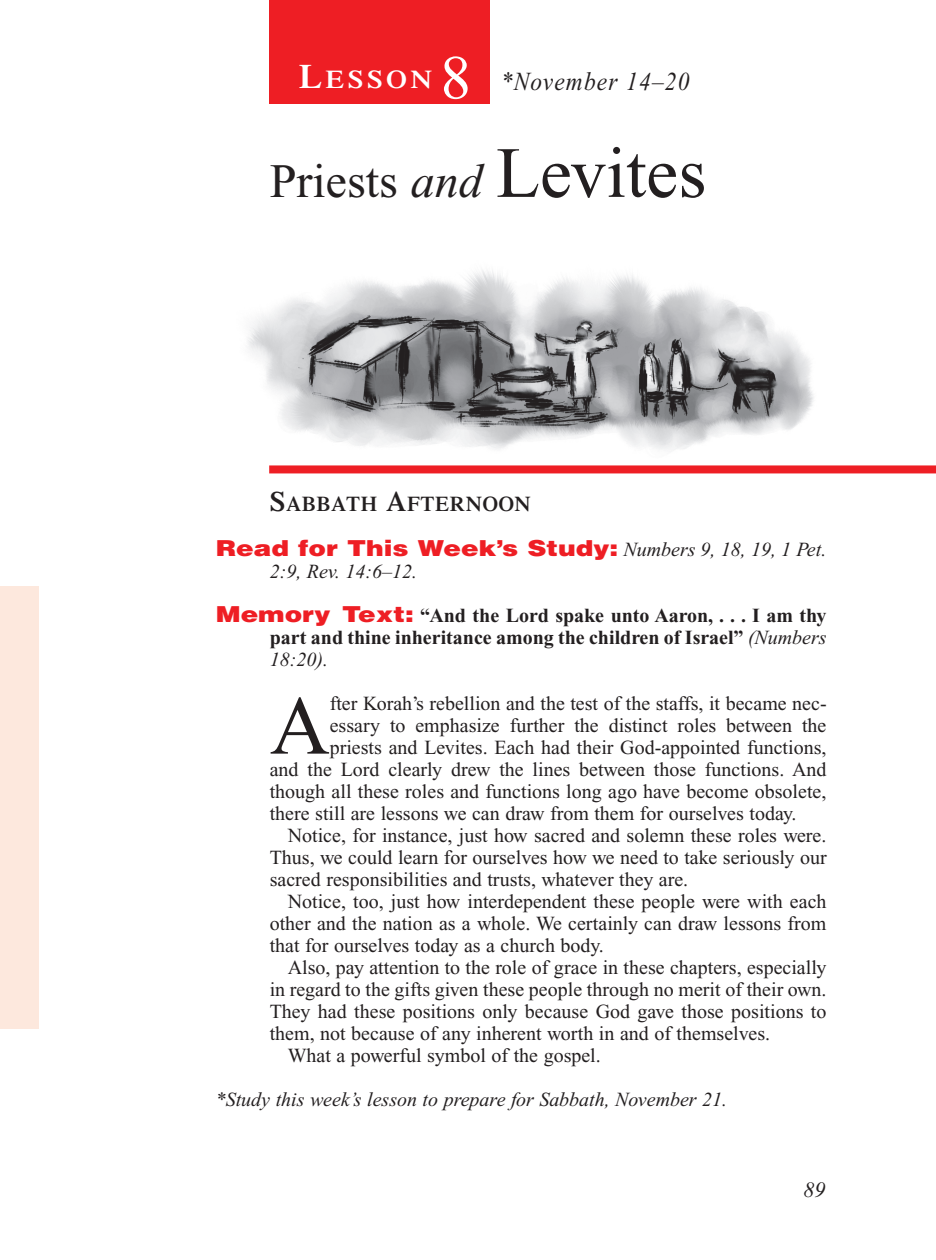
<style>
.page{position:relative;width:936px;height:1260px;background:#fff}
.page>*{position:absolute;margin:0;border:0;box-sizing:border-box;transform-origin:0 0}
.t1{font:83.4px "Times New Roman";color:#231f20}
.t2{font:62px "Times New Roman";color:#fff}
.t3{font:48px "Times New Roman";color:#231f20}
.t4{font:italic 26px "Times New Roman";letter-spacing:.05em;color:#231f20;scale:.9 1}
.t5{font:600 25.6px "Times";letter-spacing:.135em;color:#fff;scale:1.1 1}
.t6{font:900 22px "Helvetica";color:#ee1e24;scale:1.2 1}
.t7{font:italic 22px "Times New Roman";color:#231f20}
.t8{font:600 21px "Times";letter-spacing:.035em;color:#231f20}
.t9{font:20px "Times New Roman";color:#231f20}
.t10{font:700 20px/22px "Times New Roman";color:#231f20;text-align:justify}
.t11{font:italic 20px "Times New Roman";color:#231f20}
.s1{font-size:34px}
.s2{font-style:italic}
.s3{font-size:72px}
.s4{font-size:28px}
.s5{font-family:"Times New Roman";font-weight:400;font-style:italic;font-size:20px;color:#231f20}
.s6{font-family:"Helvetica";font-weight:900;font-size:22px;color:#ee1e24}
.s7{font-weight:400;font-style:italic}
</style>
<div class="page">
<div style="left:0;top:586px;width:38px;height:443px;background:#fde8dd"></div>
<div style="left:269px;top:0;width:221px;height:103px;background:#ee1e24"></div>
<img style="left:248px;top:270px;width:566px;height:180px">
<div style="left:269px;top:465px;width:667px;height:8px;background:#ee1e24"></div>
<p class="t5" style="left:299px;top:70px;width:123px"><span class="s1">L</span>ESSON</p>
<h2 class="t2" style="left:440px;top:55px;width:32px">8</h2>
<h3 class="t4" style="left:501px;top:72px;width:211px">*November 14–20</h3>
<h3 class="t3" style="left:270px;top:164px;width:438px">Priests <span class="s2">and</span> <span class="s3">Levites</span></h3>
<p class="t8" style="left:270px;top:496px;width:263px"><span class="s4">S</span>ABBATH <span class="s4">A</span>FTERNOON</p>
<p class="t6" style="left:216px;top:535px;width:510px">Read for This Week’s Study: <span class="s5">Numbers 9, 18, 19, 1 Pet.</span></p>
<p class="t11" style="left:270px;top:564px;width:149px">2:9, Rev. 14:6–12.</p>
<p class="t10" style="left:270px;top:606px;width:558px;text-indent:-54px"><span class="s6">Memory Text:</span> “And the Lord spake unto Aaron, . . . I am thy part and thine inheritance among the children of Israel” <span class="s7">(Numbers 18:20).</span></p>
<h1 class="t1" style="left:270px;top:696px;width:62px">A</h1>
<p class="t9" style="left:330px;top:696px;width:498px">fter Korah’s rebellion and the test of the staffs, it became nec-</p>
<p class="t9" style="left:330px;top:718px;width:498px">essary to emphasize further the distinct roles between the</p>
<p class="t9" style="left:330px;top:740px;width:498px">priests and Levites. Each had their God-appointed functions,</p>
<p class="t9" style="left:270px;top:762px;width:558px">and the Lord clearly drew the lines between those functions. And</p>
<p class="t9" style="left:270px;top:784px;width:558px">though all these roles and functions long ago have become obsolete,</p>
<p class="t9" style="left:270px;top:806px;width:528px">there still are lessons we can draw from them for ourselves today.</p>
<p class="t9" style="left:288px;top:828px;width:540px">Notice, for instance, just how sacred and solemn these roles were.</p>
<p class="t9" style="left:270px;top:850px;width:558px">Thus, we could learn for ourselves how we need to take seriously our</p>
<p class="t9" style="left:270px;top:872px;width:420px">sacred responsibilities and trusts, whatever they are.</p>
<p class="t9" style="left:288px;top:894px;width:540px">Notice, too, just how interdependent these people were with each</p>
<p class="t9" style="left:270px;top:916px;width:558px">other and the nation as a whole. We certainly can draw lessons from</p>
<p class="t9" style="left:270px;top:938px;width:336px">that for ourselves today as a church body.</p>
<p class="t9" style="left:288px;top:960px;width:540px">Also, pay attention to the role of grace in these chapters, especially</p>
<p class="t9" style="left:270px;top:982px;width:558px">in regard to the gifts given these people through no merit of their own.</p>
<p class="t9" style="left:270px;top:1004px;width:558px">They had these positions only because God gave those positions to</p>
<p class="t9" style="left:270px;top:1026px;width:502px">them, not because of any inherent worth in and of themselves.</p>
<p class="t9" style="left:288px;top:1048px;width:315px">What a powerful symbol of the gospel.</p>
<p class="t11" style="left:216px;top:1092px;width:513px">*Study this week’s lesson to prepare for Sabbath, November 21.</p>
<p class="t7" style="left:803px;top:1182px;width:23px">89</p>
</div>
